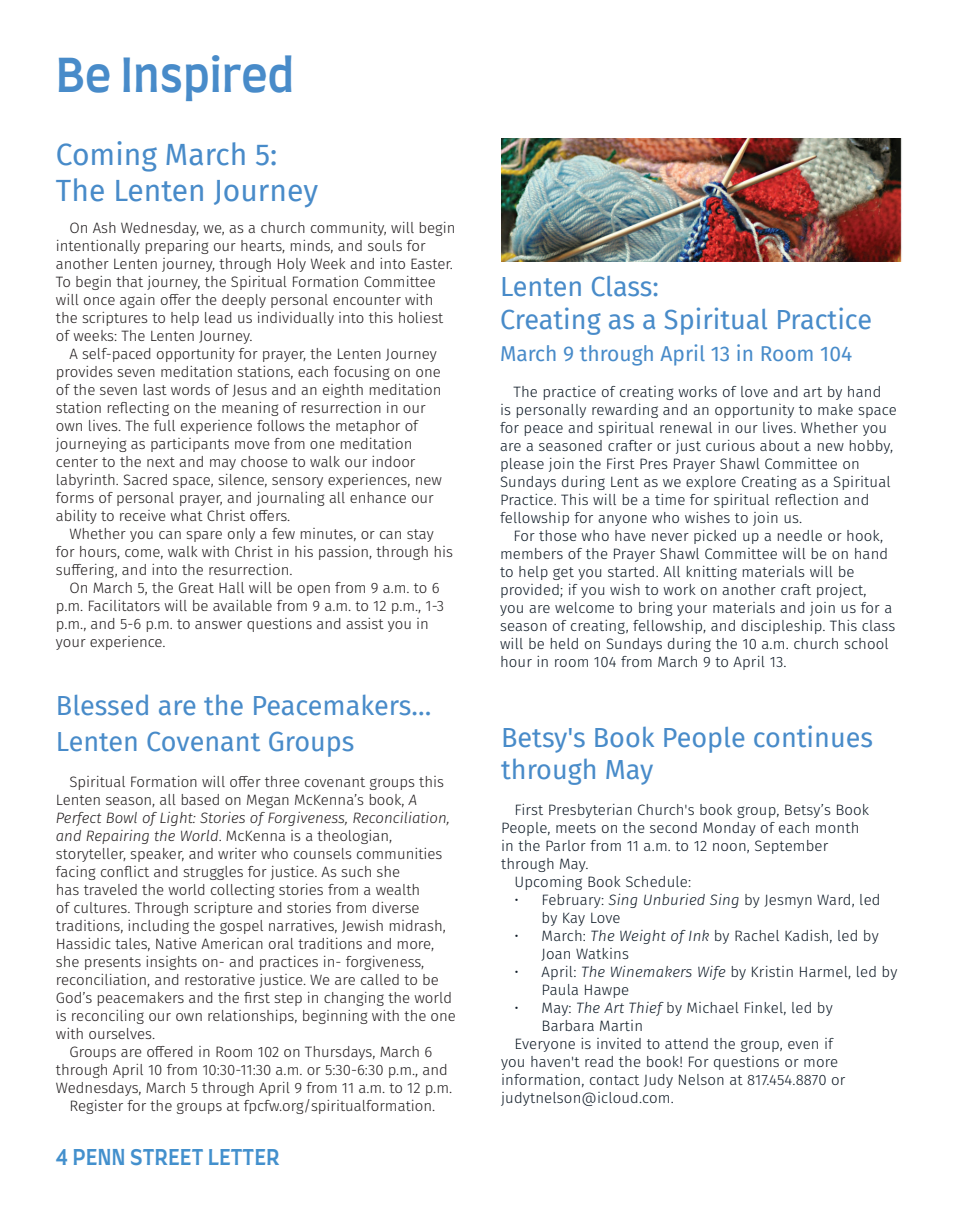
<style>
.page{position:relative;width:959px;height:1229px;background:#fff}
.page>*{position:absolute;margin:0;border:0;box-sizing:border-box;transform-origin:0 0}
.t1{font:500 45px "Farro";letter-spacing:-.005em;color:#488bc9}
.t2{font:30px/36px "Fira Sans";color:#488bc9}
.t3{font:27px/32.4px "Fira Sans";color:#488bc9}
.t4{font:21px "Fira Sans";color:#488bc9}
.t5{font:500 21px "Farro";color:#4390cd}
.t6{font:300 15px/18px "Fira Sans";color:#231f20}
.t7{font:300 15px/18px "Fira Sans";letter-spacing:.01em;color:#0f1b27}
.t8{font:italic 300 15px "Fira Sans";color:#231f20}
.s1{font-style:italic}
</style>
<div class="page">
<img style="left:501px;top:138px;width:401px;height:123px">
<h1 class="t1" style="left:56px;top:46px;width:240px">Be Inspired</h1>
<h2 class="t2" style="left:56px;top:136px;width:264px">Coming March 5:<br>The Lenten Journey</h2>
<p class="t6" style="left:56px;top:218px;width:401px;text-indent:14px">On Ash Wednesday, we, as a church community, will begin intentionally preparing our hearts, minds, and souls for another Lenten journey, through Holy Week and into Easter.<br>To begin that journey, the Spiritual Formation Committee will once again offer the deeply personal encounter with the scriptures to help lead us individually into this holiest of weeks: The Lenten Journey.</p>
<p class="t6" style="left:56px;top:344px;width:387px;text-indent:14px">A self-paced opportunity for prayer, the Lenten Journey provides seven meditation stations, each focusing on one of the seven last words of Jesus and an eighth meditation station reflecting on the meaning of resurrection in our own lives. The full experience follows the metaphor of journeying as participants move from one meditation center to the next and may choose to walk our indoor labyrinth. Sacred space, silence, sensory experiences, new forms of personal prayer, and journaling all enhance our ability to receive what Christ offers.</p>
<p class="t6" style="left:56px;top:524px;width:398px;text-indent:14px">Whether you can spare only a few minutes, or can stay for hours, come, walk with Christ in his passion, through his suffering, and into the resurrection.</p>
<p class="t6" style="left:56px;top:578px;width:390px;text-indent:14px">On March 5, the Great Hall will be open from 9 a.m. to 6 p.m. Facilitators will be available from 9 a.m. to 12 p.m., 1-3 p.m., and 5-6 p.m. to answer questions and assist you in your experience.</p>
<h3 class="t3" style="left:56px;top:687px;width:377px;line-height:36px">Blessed are the Peacemakers…<br>Lenten Covenant Groups</h3>
<p class="t6" style="left:69px;top:772px;width:376px">Spiritual Formation will offer three covenant groups this</p>
<p class="t6" style="left:56px;top:790px;width:363px">Lenten season, all based on Megan McKenna’s book, <span class="s1">A</span></p>
<p class="t8" style="left:56px;top:807px;width:395px">Perfect Bowl of Light: Stories of Forgiveness, Reconciliation,</p>
<p class="t6" style="left:56px;top:826px;width:338px"><span class="s1">and Repairing the World</span>. McKenna is a theologian,</p>
<p class="t6" style="left:56px;top:844px;width:388px">storyteller, speaker, and writer who counsels communities</p>
<p class="t6" style="left:56px;top:862px;width:346px">facing conflict and struggles for justice. As such she</p>
<p class="t6" style="left:56px;top:880px;width:366px">has traveled the world collecting stories from a wealth</p>
<p class="t6" style="left:56px;top:898px;width:365px">of cultures. Through scripture and stories from diverse</p>
<p class="t6" style="left:56px;top:916px;width:391px">traditions, including the gospel narratives, Jewish midrash,</p>
<p class="t6" style="left:56px;top:934px;width:380px">Hassidic tales, Native American oral traditions and more,</p>
<p class="t6" style="left:56px;top:952px;width:370px">she presents insights on- and practices in- forgiveness,</p>
<p class="t6" style="left:56px;top:970px;width:384px">reconciliation, and restorative justice. We are called to be</p>
<p class="t6" style="left:56px;top:988px;width:397px">God’s peacemakers and the first step in changing the world</p>
<p class="t6" style="left:56px;top:1006px;width:401px">is reconciling our own relationships, beginning with the one</p>
<p class="t6" style="left:56px;top:1024px;width:101px">with ourselves.</p>
<p class="t6" style="left:69px;top:1042px;width:364px">Groups are offered in Room 102 on Thursdays, March 6</p>
<p class="t6" style="left:56px;top:1060px;width:393px">through April 10 from 10:30-11:30 a.m. or 5:30-6:30 p.m., and</p>
<p class="t6" style="left:56px;top:1079px;width:398px">Wednesdays, March 5 through April 9 from 11 a.m. to 12 p.m.</p>
<p class="t6" style="left:69px;top:1097px;width:367px">Register for the groups at fpcfw.org/spiritualformation.</p>
<h3 class="t5" style="left:56px;top:1143px;width:225px">4 PENN STREET LETTER</h3>
<h3 class="t3" style="left:500px;top:270px;width:373px">Lenten Class:<br>Creating as a Spiritual Practice</h3>
<h3 class="t4" style="left:500px;top:338px;width:354px">March 9 through April 13 in Room 104</h3>
<p class="t7" style="left:500px;top:383px;width:398px;text-indent:14px">The practice of creating works of love and art by hand<br>is personally rewarding and an opportunity to make space for peace and spiritual renewal in our lives. Whether you are a seasoned crafter or just curious about a new hobby, please join the First Pres Prayer Shawl Committee on Sundays during Lent as we explore Creating as a Spiritual Practice. This will be a time for spiritual reflection and fellowship for anyone who wishes to join us.</p>
<p class="t7" style="left:500px;top:527px;width:397px;text-indent:14px">For those who have never picked up a needle or hook, members of the Prayer Shawl Committee will be on hand to help get you started. All knitting materials will be provided; if you wish to work on another craft project,<br>you are welcome to bring your materials and join us for a season of creating, fellowship, and discipleship. This class will be held on Sundays during the 10 a.m. church school hour in room 104 from March 9 to April 13.</p>
<h3 class="t3" style="left:501px;top:720px;width:373px">Betsy's Book People continues through May</h3>
<p class="t7" style="left:514px;top:800px;width:356px">First Presbyterian Church's book group, Betsy’s Book</p>
<p class="t7" style="left:501px;top:818px;width:360px">People, meets on the second Monday of each month</p>
<p class="t7" style="left:501px;top:836px;width:329px">in the Parlor from 11 a.m. to 12 noon, September</p>
<p class="t7" style="left:501px;top:854px;width:89px">through May.</p>
<p class="t7" style="left:514px;top:872px;width:178px">Upcoming Book Schedule:</p>
<p class="t7" style="left:541px;top:890px;width:340px;text-indent:-27px">• February: <span class="s1">Sing Unburied Sing</span> by Jesmyn Ward, led by Kay Love</p>
<p class="t7" style="left:541px;top:926px;width:338px;text-indent:-27px">• March: <span class="s1">The Weight of Ink</span> by Rachel Kadish, led by<br>Joan Watkins</p>
<p class="t7" style="left:541px;top:962px;width:357px;text-indent:-27px">• April: <span class="s1">The Winemakers Wife</span> by Kristin Harmel, led by<br>Paula Hawpe</p>
<p class="t7" style="left:514px;top:998px;width:319px">• May: <span class="s1">The Art Thief</span> by Michael Finkel, led by</p>
<p class="t7" style="left:541px;top:1016px;width:103px">Barbara Martin</p>
<p class="t7" style="left:514px;top:1034px;width:320px">Everyone is invited to attend the group, even if</p>
<p class="t7" style="left:501px;top:1052px;width:338px">you haven't read the book! For questions or more</p>
<p class="t7" style="left:501px;top:1070px;width:346px">information, contact Judy Nelson at 817.454.8870 or</p>
<p class="t7" style="left:501px;top:1088px;width:174px">judytnelson@icloud.com.</p>
</div>
